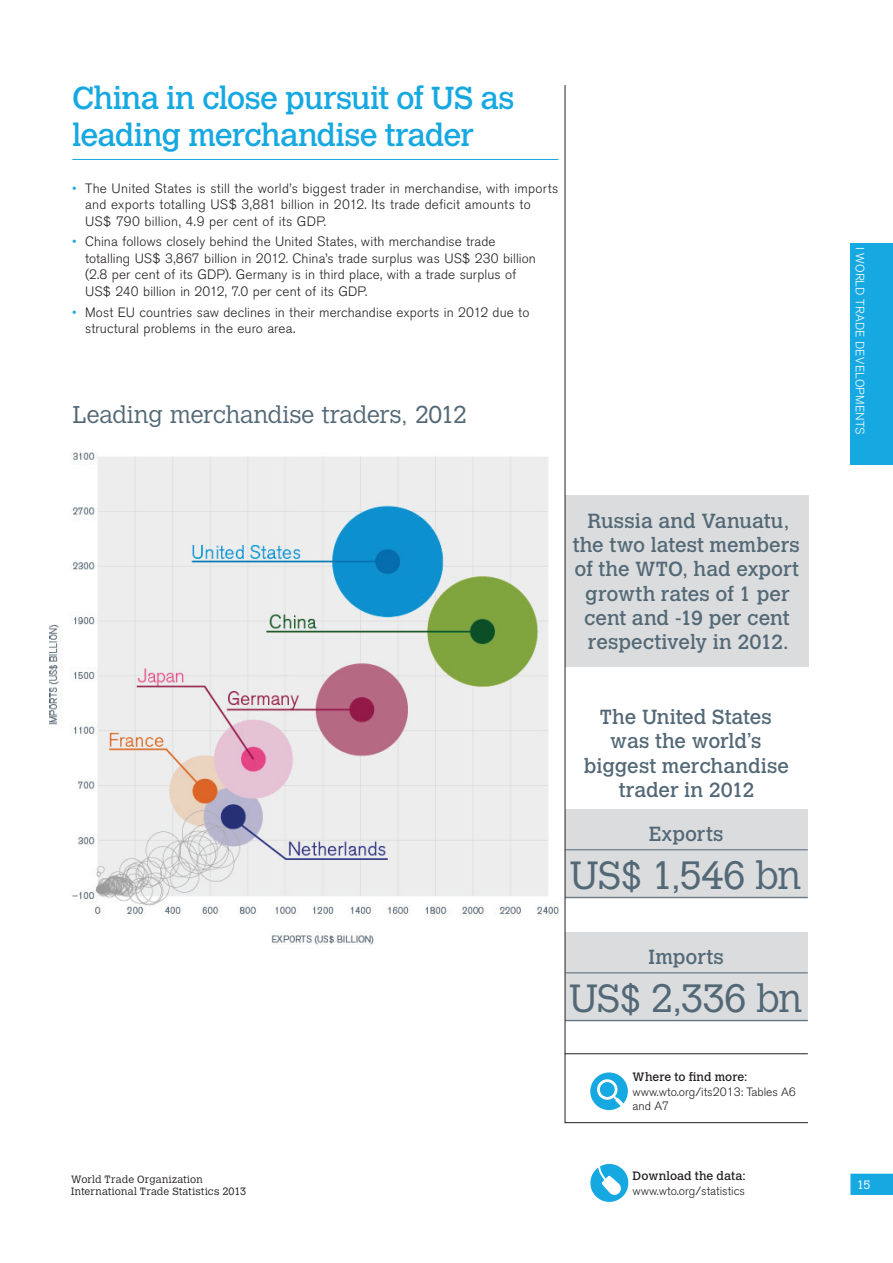
<style>
.page{position:relative;width:893px;height:1263px;background:#fff}
.page>*{position:absolute;margin:0;border:0;box-sizing:border-box;transform-origin:0 0}
.t1{font:300 39px "Calvert MT Std";letter-spacing:-.025em;color:#536876}
.t2{font:31.5px/37.8px "Calvert MT Std";letter-spacing:-.025em;color:#16a8e1}
.t3{font:300 24px "Calvert MT Std";letter-spacing:-.015em;color:#536876}
.t4{font:20.25px/24.3px "Calvert MT Std";color:#536876;text-align:center}
.t5{font:300 13.5px/16.5px "Akzidenz Grotesk BE";letter-spacing:.01em;color:#231f20}
.t6{font:300 12px/14.4px "Akzidenz Grotesk BE";color:#231f20}
.t7{font:12px "Calvert MT Std";letter-spacing:.005em;color:#231f20}
.t8{font:300 12px "Akzidenz Grotesk BE";letter-spacing:.015em;color:#fff}
.t9{font:300 12px "Calvert MT Std";color:#fff}
.t10{font:300 10.5px/12px "Calvert MT Std";letter-spacing:.02em;color:#231f20}
</style>
<div class="page">
<svg style="left:850px;top:1174px;width:43px;height:21px"></svg>
<svg style="left:590px;top:1164px;width:39px;height:38px"></svg>
<div style="left:850px;top:243px;width:43px;height:221px;background:#16a8e1"></div>
<hr style="left:72px;top:159px;width:486px;height:1px;background:#16a8e1">
<svg style="left:565px;top:85px;width:243px;height:1038px"></svg>
<hr style="left:565px;top:1053px;width:243px;height:1px;background:#231f20">
<img style="left:50px;top:452px;width:508px;height:492px">
<h2 class="t2" style="left:72px;top:81px;width:444px">China in close pursuit of US as leading merchandise trader</h2>
<p class="t5" style="left:85px;top:181px;width:475px">The United States is still the world’s biggest trader in merchandise, with imports and exports totalling US$ 3,881 billion in 2012. Its trade deficit amounts to<br>US$ 790 billion, 4.9 per cent of its GDP.</p>
<p class="t5" style="left:85px;top:235px;width:452px">China follows closely behind the United States, with merchandise trade totalling US$ 3,867 billion in 2012. China’s trade surplus was US$ 230 billion (2.8 per cent of its GDP). Germany is in third place, with a trade surplus of US$ 240 billion in 2012, 7.0 per cent of its GDP.</p>
<p class="t5" style="left:85px;top:305px;width:446px">Most EU countries saw declines in their merchandise exports in 2012 due to structural problems in the euro area.</p>
<h3 class="t3" style="left:73px;top:405px;width:395px">Leading merchandise traders, 2012</h3>
<h3 class="t4" style="left:573px;top:510px;width:229px">Russia and Vanuatu, the two latest members of the WTO, had export growth rates of 1 per cent and -19 per cent respectively in 2012.</h3>
<h3 class="t4" style="left:584px;top:706px;width:207px">The United States was the world’s biggest merchandise trader in 2012</h3>
<h3 class="t4" style="left:649px;top:823px;width:76px">Exports</h3>
<h1 class="t1" style="left:570px;top:859px;width:233px">US$ 1,546 bn</h1>
<h3 class="t4" style="left:649px;top:946px;width:77px">Imports</h3>
<h1 class="t1" style="left:569px;top:982px;width:235px">US$ 2,336 bn</h1>
<p class="t7" style="left:633px;top:1072px;width:116px">Where to find more:</p>
<p class="t6" style="left:633px;top:1086px;width:165px">www.wto.org/its2013: Tables A6 and A7</p>
<p class="t10" style="left:71px;top:1174px;width:176px">World Trade Organization<br>International Trade Statistics 2013</p>
<p class="t7" style="left:633px;top:1171px;width:114px">Download the data:</p>
<p class="t6" style="left:633px;top:1185px;width:114px">www.wto.org/statistics</p>
<p class="t8" style="left:864px;top:247px;width:189px;rotate:90deg">I WORLD TRADE DEVELOPMENTS</p>
<p class="t9" style="left:857px;top:1180px;width:15px">15</p>
</div>
